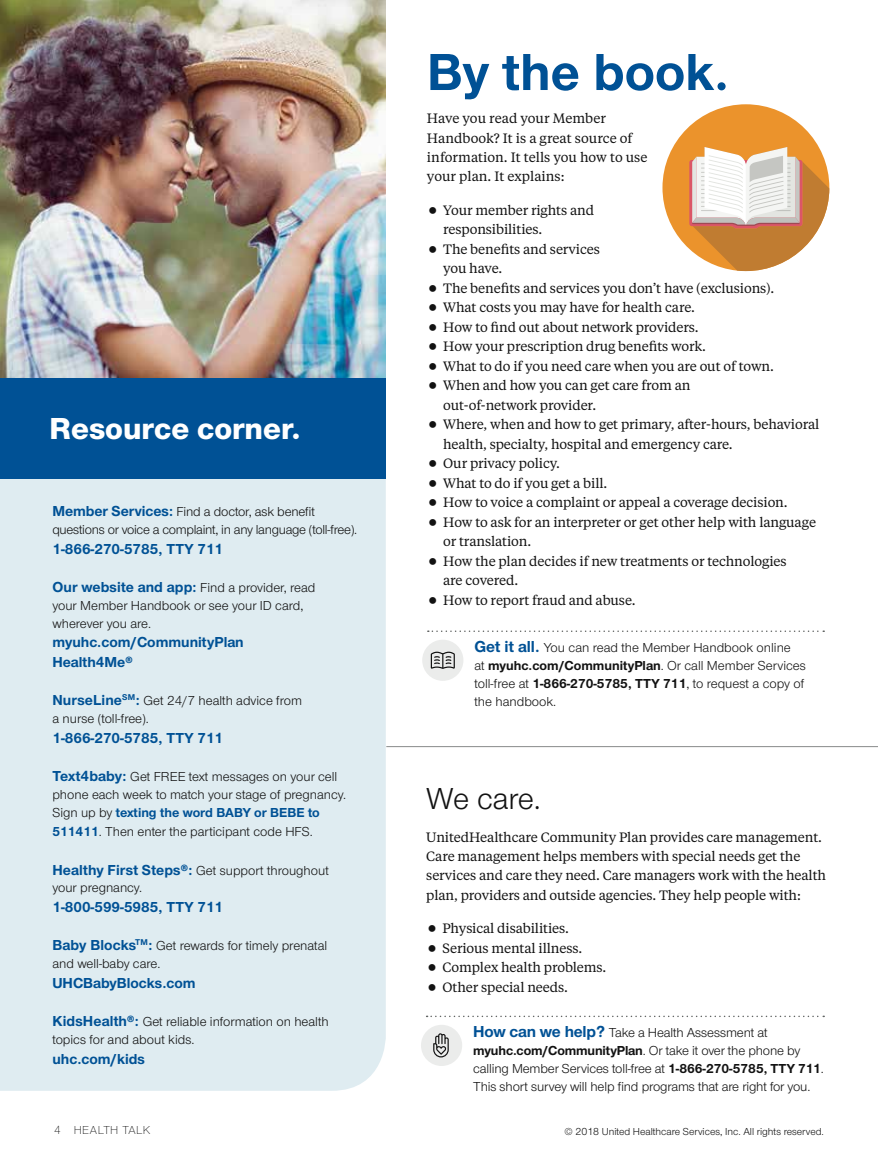
<style>
.page{position:relative;width:878px;height:1161px;background:#fff}
.page>*{position:absolute;margin:0;border:0;box-sizing:border-box;transform-origin:0 0}
.t1{font:700 54px "UHC Sans";color:#005195}
.t2{font:800 31.5px "UHC Sans";color:#fff}
.t3{font:31.5px "UHC Sans";letter-spacing:-.005em;color:#121212}
.t4{font:700 15px/19.5px "UHC Sans";color:#005195}
.t5{font:13.5px/19.5px "UHC Serif Text";letter-spacing:-.01em;color:#121212}
.t6{font:13.5px/18px "UHC Sans";color:#121212}
.t7{font:13.5px/18px "UHC Sans";letter-spacing:-.02em;color:#121212}
.t8{font:300 12px "UHC Sans";letter-spacing:.04em;color:#121212}
.t9{font:10.5px "UHC Sans";color:#121212}
.s1{font-weight:700;font-size:15px;color:#005195}
.s2{font-weight:700;color:#005195}
.s3{font-weight:700;font-size:16.5px;color:#005195}
.s4{font-weight:700}
</style>
<div class="page">
<svg style="left:662px;top:104px;width:167px;height:167px"></svg>
<div style="left:0;top:479px;width:386px;height:612px;background:#dfecf1"></div>
<img style="left:0;top:0;width:386px;height:378px">
<div style="left:0;top:378px;width:386px;height:101px;background:#005195"></div>
<hr style="left:386px;top:746px;width:492px;height:1px;background:#888a8a">
<svg style="left:426px;top:1016px;width:398px;height:1px"></svg>
<div style="left:421px;top:1025px;width:41px;height:41px;background:#ebeceb;border-radius:50%"></div>
<svg style="left:433px;top:1033px;width:16px;height:24px"></svg>
<svg style="left:428px;top:631px;width:396px;height:1px"></svg>
<div style="left:422px;top:640px;width:41px;height:41px;background:#ebeceb;border-radius:50%"></div>
<svg style="left:431px;top:652px;width:24px;height:17px"></svg>
<h2 class="t2" style="left:50px;top:407px;width:253px">Resource corner.</h2>
<p class="t7" style="left:52px;top:502px;width:306px"><span class="s1">Member Services:</span> Find a doctor, ask benefit questions or voice a complaint, in any language (toll-free).</p>
<p class="t4" style="left:52px;top:538px;width:172px">1-866-270-5785, TTY 711</p>
<p class="t6" style="left:52px;top:578px;width:264px"><span class="s1">Our website and app:</span> Find a provider, read your Member Handbook or see your ID card, wherever you are.</p>
<p class="t4" style="left:52px;top:632px;width:193px">myuhc.com/CommunityPlan<br>Health4Me®</p>
<p class="t6" style="left:52px;top:691px;width:251px"><span class="s1">NurseLine</span><sup>SM</sup><span class="s1">:</span> Get 24/7 health advice from a nurse (toll-free).</p>
<p class="t4" style="left:52px;top:727px;width:172px">1-866-270-5785, TTY 711</p>
<p class="t6" style="left:52px;top:767px;width:295px"><span class="s1">Text4baby:</span> Get FREE text messages on your cell phone each week to match your stage of pregnancy.<br>Sign up by <span class="s2">texting the word BABY or BEBE to</span></p>
<p class="t6" style="left:52px;top:822px;width:262px"><span class="s2">511411</span>. Then enter the participant code HFS.</p>
<p class="t6" style="left:52px;top:861px;width:278px"><span class="s1">Healthy First Steps®:</span> Get support throughout your pregnancy.</p>
<p class="t4" style="left:52px;top:897px;width:172px">1-800-599-5985, TTY 711</p>
<p class="t6" style="left:52px;top:936px;width:276px"><span class="s1">Baby Blocks</span><sup>TM</sup><span class="s1">:</span> Get rewards for timely prenatal and well-baby care.</p>
<p class="t4" style="left:52px;top:973px;width:145px">UHCBabyBlocks.com</p>
<p class="t6" style="left:52px;top:1012px;width:278px"><span class="s1">KidsHealth®:</span> Get reliable information on health topics for and about kids.</p>
<p class="t4" style="left:52px;top:1048px;width:94px">uhc.com/kids</p>
<h1 class="t1" style="left:427px;top:36px;width:303px">By the book.</h1>
<p class="t5" style="left:427px;top:108px;width:222px">Have you read your Member<br>Handbook? It is a great source of information. It tells you how to use your plan. It explains:</p>
<p class="t5" style="left:443px;top:199px;width:378px">Your member rights and<br>responsibilities.<br>The benefits and services<br>you have.<br>The benefits and services you don’t have (exclusions).<br>What costs you may have for health care.<br>How to find out about network providers.<br>How your prescription drug benefits work.<br>What to do if you need care when you are out of town.<br>When and how you can get care from an<br>out-of-network provider.<br>Where, when and how to get primary, after-hours, behavioral health, specialty, hospital and emergency care.<br>Our privacy policy.<br>What to do if you get a bill.<br>How to voice a complaint or appeal a coverage decision.<br>How to ask for an interpreter or get other help with language or translation.<br>How the plan decides if new treatments or technologies<br>are covered.<br>How to report fraud and abuse.</p>
<p class="t6" style="left:474px;top:638px;width:333px"><span class="s3">Get it all.</span> You can read the Member Handbook online<br>at <span class="s4">myuhc.com/CommunityPlan</span>. Or call Member Services toll-free at <span class="s4">1-866-270-5785, TTY 711</span>, to request a copy of the handbook.</p>
<h2 class="t3" style="left:426px;top:778px;width:116px">We care.</h2>
<p class="t5" style="left:426px;top:826px;width:401px">UnitedHealthcare Community Plan provides care management.<br>Care management helps members with special needs get the services and care they need. Care managers work with the health plan, providers and outside agencies. They help people with:</p>
<p class="t5" style="left:442px;top:918px;width:165px">Physical disabilities.<br>Serious mental illness.<br>Complex health problems.<br>Other special needs.</p>
<p class="t6" style="left:473px;top:1023px;width:352px"><span class="s3">How can we help?</span> Take a Health Assessment at <span class="s4">myuhc.com/CommunityPlan</span>. Or take it over the phone by calling Member Services toll-free at <span class="s4">1-866-270-5785, TTY 711</span>.<br>This short survey will help find programs that are right for you.</p>
<p class="t8" style="left:54px;top:1122px;width:98px">4 HEALTH TALK</p>
<p class="t9" style="left:564px;top:1125px;width:261px">© 2018 United Healthcare Services, Inc. All rights reserved.</p>
</div>
